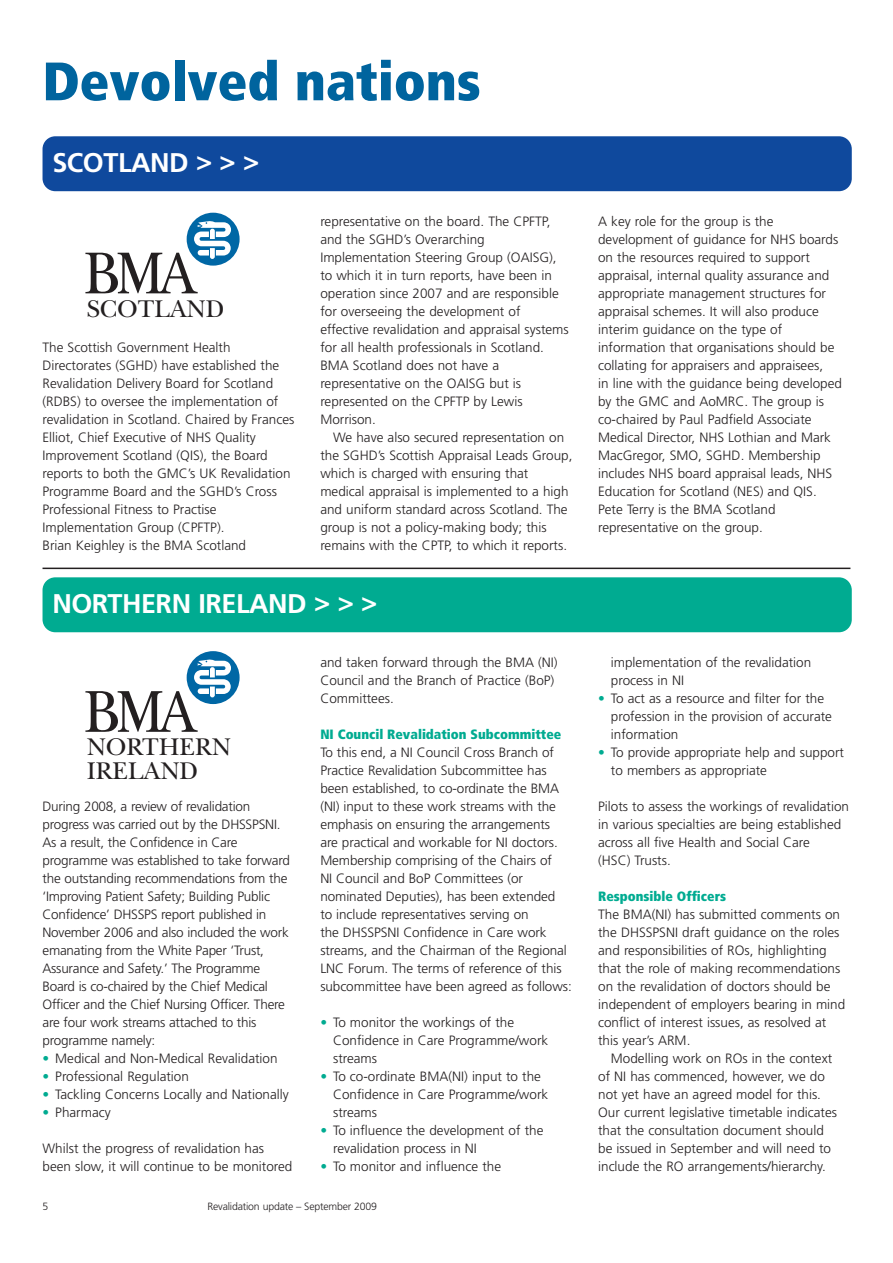
<style>
.page{position:relative;width:893px;height:1263px;background:#fff}
.page>*{position:absolute;margin:0;border:0;box-sizing:border-box;transform-origin:0 0}
.t1{font:900 condensed 54px "Frutiger";color:#00649e}
.t2{font:700 27px "Frutiger";letter-spacing:-.015em;color:#fff}
.t3{font:25.2px/23.5px "New Baskerville";color:#231f20}
.t4{font:300 13.5px/18px "Frutiger";color:#231f20}
.t5{font:900 condensed 13.5px "Frutiger";color:#00ab91}
.t6{font:300 10.5px "Frutiger";letter-spacing:-.015em;color:#231f20}
.s1{color:#00ab91}
</style>
<div class="page">
<hr style="left:43px;top:568px;width:807px;height:1px;background:#231f20">
<div style="left:43px;top:136px;width:809px;height:55px;background:#0f499d;border-radius:13px"></div>
<div style="left:187px;top:213px;width:53px;height:53px;background:#0067a5;border-radius:50%"></div>
<svg style="left:85px;top:221px;width:146px;height:72px"></svg>
<div style="left:43px;top:577px;width:809px;height:55px;background:#00ab91;border-radius:13px"></div>
<div style="left:187px;top:651px;width:53px;height:53px;background:#0067a5;border-radius:50%"></div>
<svg style="left:85px;top:659px;width:146px;height:73px"></svg>
<h1 class="t1" style="left:43px;top:60px;width:440px">Devolved nations</h1>
<h2 class="t2" style="left:52px;top:152px;width:208px">SCOTLAND &gt; &gt; &gt;</h2>
<h3 class="t3" style="left:87px;top:300px;width:139px">SCOTLAND</h3>
<p class="t4" style="left:43px;top:340px;width:253px">The Scottish Government Health Directorates (SGHD) have established the Revalidation Delivery Board for Scotland (RDBS) to oversee the implementation of revalidation in Scotland. Chaired by Frances Elliot, Chief Executive of NHS Quality Improvement Scotland (QIS), the Board reports to both the GMC’s UK Revalidation Programme Board and the SGHD’s Cross Professional Fitness to Practise Implementation Group (CPFTP).<br>Brian Keighley is the BMA Scotland</p>
<p class="t4" style="left:320px;top:214px;width:250px">representative on the board. The CPFTP, and the SGHD’s Overarching Implementation Steering Group (OAISG), to which it in turn reports, have been in operation since 2007 and are responsible for overseeing the development of effective revalidation and appraisal systems for all health professionals in Scotland.<br>BMA Scotland does not have a representative on the OAISG but is represented on the CPFTP by Lewis Morrison.</p>
<p class="t4" style="left:320px;top:430px;width:254px;text-indent:13px">We have also secured representation on the SGHD’s Scottish Appraisal Leads Group, which is charged with ensuring that medical appraisal is implemented to a high and uniform standard across Scotland. The group is not a policy-making body; this remains with the CPTP, to which it reports.</p>
<h2 class="t2" style="left:52px;top:593px;width:327px">NORTHERN IRELAND &gt; &gt; &gt;</h2>
<h3 class="t3" style="left:87px;top:738px;width:146px">NORTHERN<br>IRELAND</h3>
<p class="t4" style="left:43px;top:799px;width:249px">During 2008, a review of revalidation progress was carried out by the DHSSPSNI.<br>As a result, the Confidence in Care programme was established to take forward the outstanding recommendations from the ‘Improving Patient Safety; Building Public Confidence’ DHSSPS report published in November 2006 and also included the work emanating from the White Paper ‘Trust, Assurance and Safety.’ The Programme Board is co-chaired by the Chief Medical Officer and the Chief Nursing Officer. There are four work streams attached to this programme namely:</p>
<p class="t4" style="left:43px;top:1051px;width:237px"><span class="s1">•</span> Medical and Non-Medical Revalidation</p>
<p class="t4" style="left:43px;top:1069px;width:148px"><span class="s1">•</span> Professional Regulation</p>
<p class="t4" style="left:43px;top:1087px;width:248px"><span class="s1">•</span> Tackling Concerns Locally and Nationally</p>
<p class="t4" style="left:43px;top:1105px;width:70px"><span class="s1">•</span> Pharmacy</p>
<p class="t4" style="left:43px;top:1141px;width:251px">Whilst the progress of revalidation has been slow, it will continue to be monitored</p>
<p class="t4" style="left:320px;top:655px;width:239px">and taken forward through the BMA (NI)<br>Council and the Branch of Practice (BoP)<br>Committees.</p>
<p class="t5" style="left:320px;top:729px;width:243px">NI Council Revalidation Subcommittee</p>
<p class="t4" style="left:320px;top:745px;width:253px">To this end, a NI Council Cross Branch of Practice Revalidation Subcommittee has been established, to co-ordinate the BMA (NI) input to these work streams with the emphasis on ensuring the arrangements<br>are practical and workable for NI doctors.<br>Membership comprising of the Chairs of<br>NI Council and BoP Committees (or nominated Deputies), has been extended<br>to include representatives serving on<br>the DHSSPSNI Confidence in Care work streams, and the Chairman of the Regional LNC Forum. The terms of reference of this subcommittee have been agreed as follows:</p>
<p class="t4" style="left:333px;top:1015px;width:217px;text-indent:-13px"><span class="s1">•</span> To monitor the workings of the<br>Confidence in Care Programme/work streams</p>
<p class="t4" style="left:333px;top:1069px;width:217px;text-indent:-13px"><span class="s1">•</span> To co-ordinate BMA(NI) input to the<br>Confidence in Care Programme/work streams</p>
<p class="t4" style="left:333px;top:1123px;width:212px;text-indent:-13px"><span class="s1">•</span> To influence the development of the revalidation process in NI</p>
<p class="t4" style="left:320px;top:1159px;width:182px"><span class="s1">•</span> To monitor and influence the</p>
<p class="t6" style="left:43px;top:1202px;width:7px">5</p>
<p class="t6" style="left:207px;top:1202px;width:171px">Revalidation update – September 2009</p>
<p class="t4" style="left:598px;top:214px;width:245px">A key role for the group is the development of guidance for NHS boards on the resources required to support appraisal, internal quality assurance and appropriate management structures for appraisal schemes. It will also produce interim guidance on the type of information that organisations should be collating for appraisers and appraisees,<br>in line with the guidance being developed by the GMC and AoMRC. The group is co-chaired by Paul Padfield Associate Medical Director, NHS Lothian and Mark MacGregor, SMO, SGHD. Membership includes NHS board appraisal leads, NHS Education for Scotland (NES) and QIS.<br>Pete Terry is the BMA Scotland representative on the group.</p>
<p class="t4" style="left:611px;top:655px;width:202px">implementation of the revalidation process in NI</p>
<p class="t4" style="left:611px;top:691px;width:223px;text-indent:-13px"><span class="s1">•</span> To act as a resource and filter for the profession in the provision of accurate information</p>
<p class="t4" style="left:611px;top:745px;width:235px;text-indent:-13px"><span class="s1">•</span> To provide appropriate help and support to members as appropriate</p>
<p class="t4" style="left:598px;top:799px;width:252px">Pilots to assess the workings of revalidation in various specialties are being established across all five Health and Social Care<br>(HSC) Trusts.</p>
<p class="t5" style="left:598px;top:891px;width:130px">Responsible Officers</p>
<p class="t4" style="left:598px;top:907px;width:249px">The BMA(NI) has submitted comments on the DHSSPSNI draft guidance on the roles and responsibilities of ROs, highlighting that the role of making recommendations on the revalidation of doctors should be independent of employers bearing in mind conflict of interest issues, as resolved at this year’s ARM.</p>
<p class="t4" style="left:598px;top:1051px;width:240px;text-indent:13px">Modelling work on ROs in the context of NI has commenced, however, we do not yet have an agreed model for this.<br>Our current legislative timetable indicates that the consultation document should be issued in September and will need to include the RO arrangements/hierarchy.</p>
</div>
